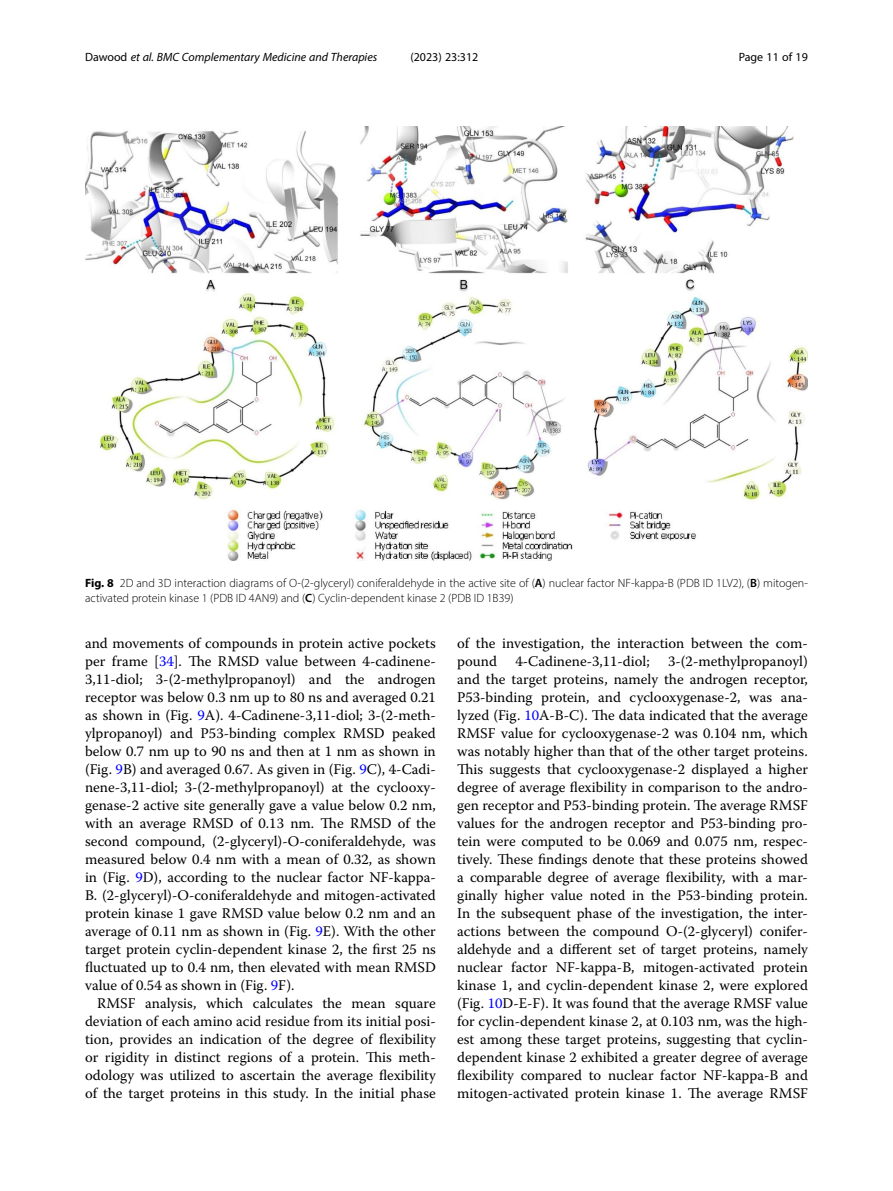
<style>
.page{position:relative;width:893px;height:1191px;background:#fff}
.page>*{position:absolute;margin:0;border:0;box-sizing:border-box;transform-origin:0 0}
.Body_Text_Indent{font:14.7px/18px "Warnock Pro";color:#000;text-align:justify}
.Body_Text{font:14.7px/18px "Warnock Pro";color:#000;text-align:justify}
.Figure_Caption{font:300 12px/15px "Myriad Pro";color:#000}
.t1{font:italic 12px "Myriad Pro";color:#000}
.t2{font:12px "Myriad Pro";color:#000}
.s1{font-style:normal}
.s2{font-weight:700}
.s3{font-weight:600}
.s4{color:#00f}
</style>
<div class="page">
<img style="left:85px;top:126px;width:723px;height:434px">
<p class="t1" style="left:85px;top:50px;width:294px"><span class="s1">Dawood</span> et al. BMC Complementary Medicine and Therapies</p>
<p class="t2" style="left:410px;top:50px;width:70px">(2023) 23:312</p>
<p class="t2" style="left:739px;top:50px;width:71px">Page 11 of 19</p>
<p class="Figure_Caption" style="left:85px;top:576px;width:724px"><span class="s2">Fig. 8</span> 2D and 3D interaction diagrams of O-(2-glyceryl) coniferaldehyde in the active site of (<span class="s3">A</span>) nuclear factor NF-kappa-B (PDB ID 1LV2), (<span class="s3">B</span>) mitogen&shy;activated protein kinase 1 (PDB ID 4AN9) and (<span class="s3">C</span>) Cyclin-dependent kinase 2 (PDB ID 1B39)</p>
<p class="Body_Text" style="left:85px;top:634px;width:352px">and movements of compounds in protein active pockets per frame [<span class="s4">34</span>]. The RMSD value between 4-cadinene-3,11-diol; 3-(2-methylpropanoyl) and the androgen receptor was below 0.3 nm up to 80 ns and averaged 0.21 as shown in (Fig. <span class="s4">9</span>A). 4-Cadinene-3,11-diol; 3-(2-meth&shy;ylpropanoyl) and P53-binding complex RMSD peaked below 0.7 nm up to 90 ns and then at 1 nm as shown in (Fig. <span class="s4">9</span>B) and averaged 0.67. As given in (Fig. <span class="s4">9</span>C), 4-Cadi&shy;nene-3,11-diol; 3-(2-methylpropanoyl) at the cyclooxy&shy;genase-2 active site generally gave a value below 0.2 nm, with an average RMSD of 0.13 nm. The RMSD of the second compound, (2-glyceryl)-O-coniferaldehyde, was measured below 0.4 nm with a mean of 0.32, as shown in (Fig. <span class="s4">9</span>D), according to the nuclear factor NF-kappa-B. (2-glyceryl)-O-coniferaldehyde and mitogen-activated protein kinase 1 gave RMSD value below 0.2 nm and an average of 0.11 nm as shown in (Fig. <span class="s4">9</span>E). With the other target protein cyclin-dependent kinase 2, the first 25 ns fluctuated up to 0.4 nm, then elevated with mean RMSD value of 0.54 as shown in (Fig. <span class="s4">9</span>F).</p>
<p class="Body_Text_Indent" style="left:85px;top:994px;width:352px;text-indent:12px">RMSF analysis, which calculates the mean square deviation of each amino acid residue from its initial posi&shy;tion, provides an indication of the degree of flexibility or rigidity in distinct regions of a protein. This meth&shy;odology was utilized to ascertain the average flexibility of the target proteins in this study. In the initial phase</p>
<p class="Body_Text_Indent" style="left:457px;top:634px;width:352px">of the investigation, the interaction between the com&shy;pound 4-Cadinene-3,11-diol; 3-(2-methylpropanoyl) and the target proteins, namely the androgen receptor, P53-binding protein, and cyclooxygenase-2, was ana&shy;lyzed (Fig. <span class="s4">10</span>A-B-C). The data indicated that the average RMSF value for cyclooxygenase-2 was 0.104 nm, which was notably higher than that of the other target proteins.<br>This suggests that cyclooxygenase-2 displayed a higher degree of average flexibility in comparison to the andro&shy;gen receptor and P53-binding protein. The average RMSF values for the androgen receptor and P53-binding pro&shy;tein were computed to be 0.069 and 0.075 nm, respec&shy;tively. These findings denote that these proteins showed a comparable degree of average flexibility, with a mar&shy;ginally higher value noted in the P53-binding protein.<br>In the subsequent phase of the investigation, the inter&shy;actions between the compound O-(2-glyceryl) conifer&shy;aldehyde and a different set of target proteins, namely nuclear factor NF-kappa-B, mitogen-activated protein kinase 1, and cyclin-dependent kinase 2, were explored (Fig. <span class="s4">10</span>D-E-F). It was found that the average RMSF value for cyclin-dependent kinase 2, at 0.103 nm, was the high&shy;est among these target proteins, suggesting that cyclin&shy;dependent kinase 2 exhibited a greater degree of average flexibility compared to nuclear factor NF-kappa-B and mitogen-activated protein kinase 1. The average RMSF</p>
</div>
